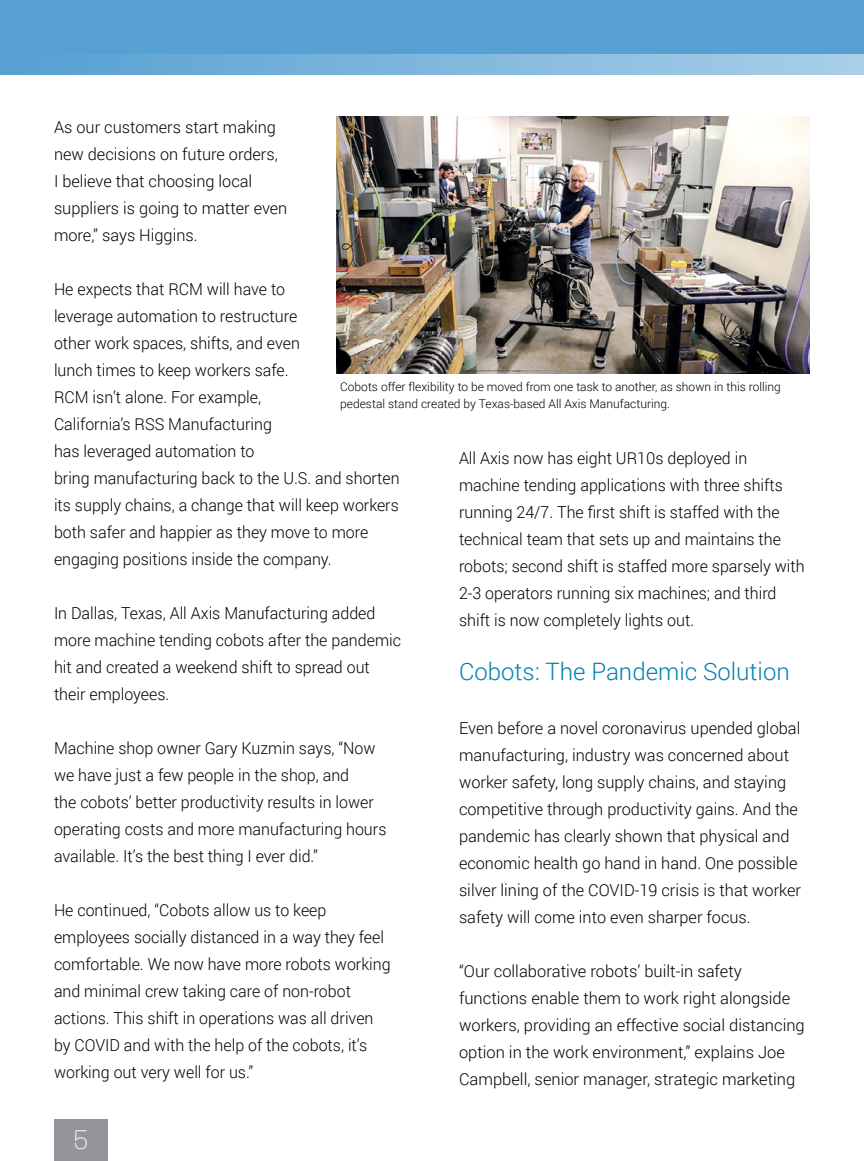
<style>
.page{position:relative;width:864px;height:1161px;background:#fff}
.page>*{position:absolute;margin:0;border:0;box-sizing:border-box;transform-origin:0 0}
.t1{font:300 24px "Roboto";color:#0081ad}
.t2{font:300 24px "Cooper Hewitt";color:#fff}
.t3{font:300 16.5px/27px "Roboto";color:#000}
.t4{font:300 12px/16.5px "Roboto";color:#000}
</style>
<div class="page">
<div style="left:54px;top:1119px;width:54px;height:42px;background:#939598"></div>
<div style="left:0;top:0;width:864px;height:54px;background:#56a0d3"></div>
<svg style="left:0;top:54px;width:864px;height:21px;background:#7fb6dd"></svg>
<img style="left:337px;top:116px;width:473px;height:257px">
<p class="t3" style="left:54px;top:113px;width:235px">As our customers start making new decisions on future orders,<br>I believe that choosing local suppliers is going to matter even more,” says Higgins.</p>
<p class="t3" style="left:54px;top:275px;width:347px">He expects that RCM will have to<br>leverage automation to restructure<br>other work spaces, shifts, and even<br>lunch times to keep workers safe.<br>RCM isn’t alone. For example,<br>California’s RSS Manufacturing<br>has leveraged automation to<br>bring manufacturing back to the U.S. and shorten its supply chains, a change that will keep workers both safer and happier as they move to more engaging positions inside the company.</p>
<p class="t3" style="left:54px;top:599px;width:349px">In Dallas, Texas, All Axis Manufacturing added more machine tending cobots after the pandemic hit and created a weekend shift to spread out their employees.</p>
<p class="t3" style="left:54px;top:734px;width:334px">Machine shop owner Gary Kuzmin says, “Now we have just a few people in the shop, and<br>the cobots’ better productivity results in lower operating costs and more manufacturing hours available. It’s the best thing I ever did.”</p>
<p class="t3" style="left:54px;top:896px;width:338px">He continued, “Cobots allow us to keep employees socially distanced in a way they feel comfortable. We now have more robots working and minimal crew taking care of non-robot actions. This shift in operations was all driven by COVID and with the help of the cobots, it’s working out very well for us.”</p>
<p class="t4" style="left:340px;top:378px;width:442px">Cobots offer flexibility to be moved from one task to another, as shown in this rolling pedestal stand created by Texas-based All Axis Manufacturing.</p>
<p class="t3" style="left:459px;top:444px;width:347px">All Axis now has eight UR10s deployed in machine tending applications with three shifts running 24/7. The first shift is staffed with the technical team that sets up and maintains the robots; second shift is staffed more sparsely with 2-3 operators running six machines; and third shift is now completely lights out.</p>
<h1 class="t1" style="left:459px;top:655px;width:332px">Cobots: The Pandemic Solution</h1>
<p class="t3" style="left:459px;top:714px;width:344px">Even before a novel coronavirus upended global manufacturing, industry was concerned about worker safety, long supply chains, and staying competitive through productivity gains. And the pandemic has clearly shown that physical and economic health go hand in hand. One possible silver lining of the COVID-19 crisis is that worker safety will come into even sharper focus.</p>
<p class="t3" style="left:459px;top:957px;width:347px">“Our collaborative robots’ built-in safety functions enable them to work right alongside workers, providing an effective social distancing option in the work environment,” explains Joe Campbell, senior manager, strategic marketing</p>
<h1 class="t2" style="left:74px;top:1126px;width:16px">5</h1>
</div>
